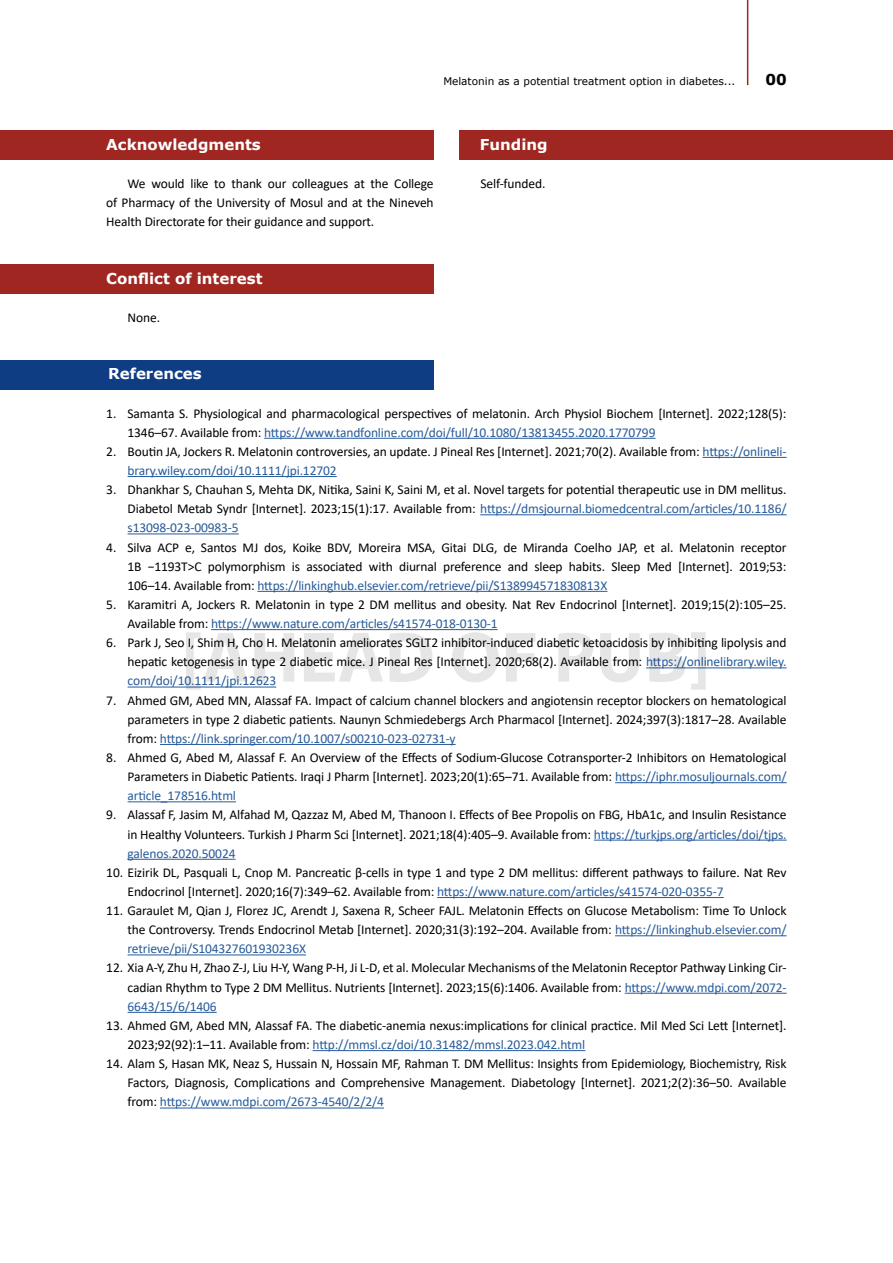
<style>
.page{position:relative;width:893px;height:1263px;background:#fff}
.page>*{position:absolute;margin:0;border:0;box-sizing:border-box;transform-origin:0 0}
.t1{font:700 72px "Myriad Pro";color:#000}
.t2{font:700 15px "Verdana";color:#fff}
.t3{font:700 15px "Verdana";color:#000}
.t4{font:13.5px/19.2px "Calibri";letter-spacing:-.01em;color:#000;text-align:justify}
.t5{font:10.5px "Verdana";color:#000}
.s1{color:#275b9b}
</style>
<div class="page">
<hr style="left:747px;top:0;width:1px;height:85px;background:#a02621">
<div style="left:459px;top:131px;width:434px;height:29px;background:#a02621"></div>
<div style="left:0;top:264px;width:434px;height:30px;background:#a02621"></div>
<div style="left:0;top:131px;width:434px;height:29px;background:#a02621"></div>
<div style="left:0;top:360px;width:434px;height:30px;background:#0f3d84"></div>
<hr style="left:264px;top:438px;width:392px;height:1px;background:#275b9b">
<hr style="left:702px;top:457px;width:85px;height:1px;background:#275b9b">
<hr style="left:128px;top:476px;width:209px;height:1px;background:#275b9b">
<hr style="left:480px;top:514px;width:307px;height:1px;background:#275b9b">
<hr style="left:128px;top:533px;width:111px;height:1px;background:#275b9b">
<hr style="left:257px;top:591px;width:350px;height:1px;background:#275b9b">
<hr style="left:211px;top:629px;width:287px;height:1px;background:#275b9b">
<hr style="left:646px;top:667px;width:141px;height:1px;background:#275b9b">
<hr style="left:128px;top:687px;width:148px;height:1px;background:#275b9b">
<hr style="left:160px;top:744px;width:296px;height:1px;background:#275b9b">
<hr style="left:615px;top:782px;width:172px;height:1px;background:#275b9b">
<hr style="left:128px;top:801px;width:108px;height:1px;background:#275b9b">
<hr style="left:594px;top:840px;width:193px;height:1px;background:#275b9b">
<hr style="left:128px;top:859px;width:108px;height:1px;background:#275b9b">
<hr style="left:437px;top:897px;width:287px;height:1px;background:#275b9b">
<hr style="left:615px;top:935px;width:172px;height:1px;background:#275b9b">
<hr style="left:128px;top:954px;width:178px;height:1px;background:#275b9b">
<hr style="left:625px;top:993px;width:162px;height:1px;background:#275b9b">
<hr style="left:128px;top:1012px;width:89px;height:1px;background:#275b9b">
<hr style="left:313px;top:1050px;width:272px;height:1px;background:#275b9b">
<hr style="left:160px;top:1107px;width:224px;height:1px;background:#275b9b">
<p class="t5" style="left:443px;top:74px;width:294px">Melatonin as a potential treatment option in diabetes...</p>
<p class="t3" style="left:765px;top:69px;width:23px">00</p>
<p class="t2" style="left:106px;top:134px;width:156px">Acknowledgments</p>
<p class="t4" style="left:106px;top:174px;width:329px;text-indent:21px">We would like to thank our colleagues at the College of Pharmacy of the University of Mosul and at the Nineveh Health Directorate for their guidance and support.</p>
<p class="t2" style="left:106px;top:268px;width:158px">Conflict of interest</p>
<p class="t4" style="left:128px;top:307px;width:34px">None.</p>
<p class="t2" style="left:480px;top:134px;width:69px">Funding</p>
<p class="t4" style="left:480px;top:174px;width:66px">Self-funded.</p>
<p class="t2" style="left:108px;top:363px;width:95px">References</p>
<p class="t4" style="left:128px;top:403px;width:660px;text-indent:-21px">1. Samanta S. Physiological and pharmacological perspectives of melatonin. Arch Physiol Biochem [Internet]. 2022;128(5):<br>1346–67. Available from: <span class="s1">https://www.tandfonline.com/doi/full/10.1080/13813455.2020.1770799</span></p>
<p class="t4" style="left:128px;top:441px;width:661px;text-indent:-21px">2. Boutin JA, Jockers R. Melatonin controversies, an update. J Pineal Res [Internet]. 2021;70(2). Available from: <span class="s1">https://onlineli&shy;brary.wiley.com/doi/10.1111/jpi.12702</span></p>
<p class="t4" style="left:128px;top:480px;width:660px;text-indent:-21px">3. Dhankhar S, Chauhan S, Mehta DK, Nitika, Saini K, Saini M, et al. Novel targets for potential therapeutic use in DM mellitus.<br>Diabetol Metab Syndr [Internet]. 2023;15(1):17. Available from: <span class="s1">https://dmsjournal.biomedcentral.com/articles/10.1186/ s13098-023-00983-5</span></p>
<p class="t4" style="left:128px;top:537px;width:660px;text-indent:-21px">4. Silva ACP e, Santos MJ dos, Koike BDV, Moreira MSA, Gitai DLG, de Miranda Coelho JAP, et al. Melatonin receptor 1B −1193T&gt;C polymorphism is associated with diurnal preference and sleep habits. Sleep Med [Internet]. 2019;53:<br>106–14. Available from: <span class="s1">https://linkinghub.elsevier.com/retrieve/pii/S138994571830813X</span></p>
<p class="t4" style="left:128px;top:594px;width:660px;text-indent:-21px">5. Karamitri A, Jockers R. Melatonin in type 2 DM mellitus and obesity. Nat Rev Endocrinol [Internet]. 2019;15(2):105–25.<br>Available from: <span class="s1">https://www.nature.com/articles/s41574-018-0130-1</span></p>
<p class="t4" style="left:128px;top:633px;width:660px;text-indent:-21px">6. Park J, Seo I, Shim H, Cho H. Melatonin ameliorates SGLT2 inhibitor‐induced diabetic ketoacidosis by inhibiting lipolysis and hepatic ketogenesis in type 2 diabetic mice. J Pineal Res [Internet]. 2020;68(2). Available from: <span class="s1">https://onlinelibrary.wiley. com/doi/10.1111/jpi.12623</span></p>
<p class="t4" style="left:128px;top:690px;width:661px;text-indent:-21px">7. Ahmed GM, Abed MN, Alassaf FA. Impact of calcium channel blockers and angiotensin receptor blockers on hematological parameters in type 2 diabetic patients. Naunyn Schmiedebergs Arch Pharmacol [Internet]. 2024;397(3):1817–28. Available from: <span class="s1">https://link.springer.com/10.1007/s00210-023-02731-y</span></p>
<p class="t4" style="left:128px;top:747px;width:660px;text-indent:-21px">8. Ahmed G, Abed M, Alassaf F. An Overview of the Effects of Sodium-Glucose Cotransporter-2 Inhibitors on Hematological Parameters in Diabetic Patients. Iraqi J Pharm [Internet]. 2023;20(1):65–71. Available from: <span class="s1">https://iphr.mosuljournals.com/ article_178516.html</span></p>
<p class="t4" style="left:128px;top:805px;width:661px;text-indent:-21px">9. Alassaf F, Jasim M, Alfahad M, Qazzaz M, Abed M, Thanoon I. Effects of Bee Propolis on FBG, HbA1c, and Insulin Resistance in Healthy Volunteers. Turkish J Pharm Sci [Internet]. 2021;18(4):405–9. Available from: <span class="s1">https://turkjps.org/articles/doi/tjps. galenos.2020.50024</span></p>
<p class="t4" style="left:128px;top:862px;width:660px;text-indent:-21px">10. Eizirik DL, Pasquali L, Cnop M. Pancreatic β-cells in type 1 and type 2 DM mellitus: different pathways to failure. Nat Rev<br>Endocrinol [Internet]. 2020;16(7):349–62. Available from: <span class="s1">https://www.nature.com/articles/s41574-020-0355-7</span></p>
<p class="t4" style="left:128px;top:900px;width:660px;text-indent:-21px">11. Garaulet M, Qian J, Florez JC, Arendt J, Saxena R, Scheer FAJL. Melatonin Effects on Glucose Metabolism: Time To Unlock the Controversy. Trends Endocrinol Metab [Internet]. 2020;31(3):192–204. Available from: <span class="s1">https://linkinghub.elsevier.com/ retrieve/pii/S104327601930236X</span></p>
<p class="t4" style="left:128px;top:958px;width:661px;text-indent:-21px">12. Xia A-Y, Zhu H, Zhao Z-J, Liu H-Y, Wang P-H, Ji L-D, et al. Molecular Mechanisms of the Melatonin Receptor Pathway Linking Cir&shy;cadian Rhythm to Type 2 DM Mellitus. Nutrients [Internet]. 2023;15(6):1406. Available from: <span class="s1">https://www.mdpi.com/2072- 6643/15/6/1406</span></p>
<p class="t4" style="left:128px;top:1015px;width:660px;text-indent:-21px">13. Ahmed GM, Abed MN, Alassaf FA. The diabetic-anemia nexus:implications for clinical practice. Mil Med Sci Lett [Internet].<br>2023;92(92):1–11. Available from: <span class="s1">http://mmsl.cz/doi/10.31482/mmsl.2023.042.html</span></p>
<p class="t4" style="left:128px;top:1054px;width:660px;text-indent:-21px">14. Alam S, Hasan MK, Neaz S, Hussain N, Hossain MF, Rahman T. DM Mellitus: Insights from Epidemiology, Biochemistry, Risk Factors, Diagnosis, Complications and Comprehensive Management. Diabetology [Internet]. 2021;2(2):36–50. Available from: <span class="s1">https://www.mdpi.com/2673-4540/2/2/4</span></p>
<h1 class="t1" style="left:181px;top:610px;width:531px">[AHEAD OF PUB]</h1>
</div>
